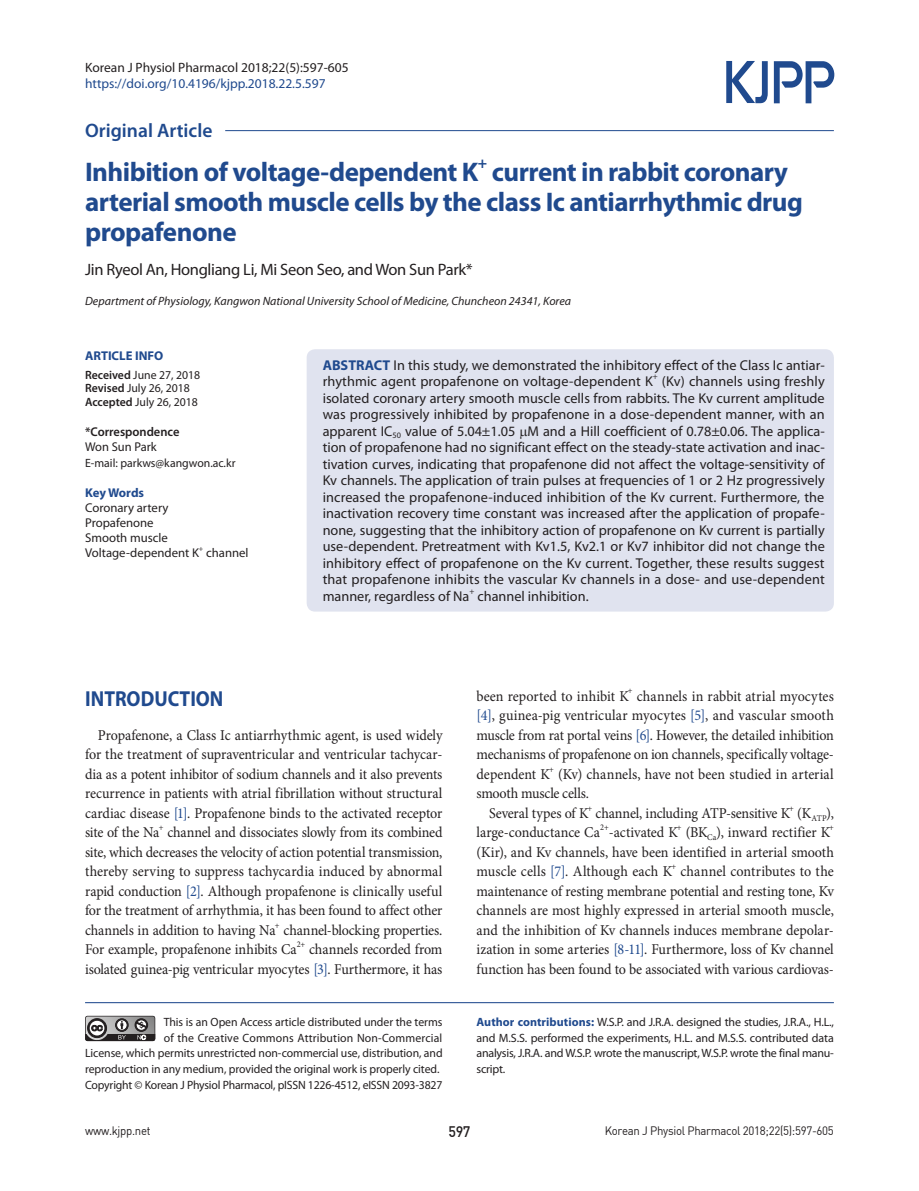
<style>
.page{position:relative;width:919px;height:1191px;background:#fff}
.page>*{position:absolute;margin:0;border:0;box-sizing:border-box;transform-origin:0 0}
.t1{font:700 27px/30px "Myriad Pro";letter-spacing:-.02em;color:#204a8e}
.t2{font:700 21.75px "Myriad Pro";color:#204a8e;scale:.9 1}
.t3{font:600 19.5px "Myriad Pro";color:#204a8e}
.t4{font:16.5px "Myriad Pro";letter-spacing:-.02em;color:#231f20}
.t5{font:700 15.75px "Myriad Pro";color:#204a8e}
.t6{font:15px/19.5px "Minion Pro";letter-spacing:-.01em;color:#231f20;text-align:justify;scale:.94 1}
.t7{font:15px "Dinmed";color:#231f20;scale:.95 1}
.t8{font:14.25px/16.5px "Myriad Pro";color:#231f20}
.t9{font:13.5px "Myriad Pro";color:#204a8e}
.t10{font:13.5px "Myriad Pro";color:#231f20}
.t11{font:12.75px/15px "Myriad Pro";color:#231f20}
.t12{font:700 12.75px "Myriad Pro";color:#204a8e}
.t13{font:600 12.75px "Myriad Pro";color:#231f20}
.t14{font:12px/15.8px "Myriad Pro";letter-spacing:-.005em;color:#231f20;text-align:justify}
.t15{font:italic 12px "Myriad Pro";color:#231f20}
.t16{font:12px "Dinreg";letter-spacing:-.025em;color:#231f20;scale:.95 1}
.t17{font:8.7px "Minion Pro";color:#231f20;scale:.94 1}
.t18{font:8.25px "Myriad Pro";color:#231f20}
.t19{font:7.5px "Myriad Pro";color:#231f20}
.s1{font-weight:600}
.s2{font-weight:700;color:#204a8e}
.s3{color:#204a8e}
</style>
<div class="page">
<hr style="left:85px;top:1002px;width:748px;height:1px;background:#204a8e">
<svg style="left:85px;top:1015px;width:70px;height:26px"></svg>
<hr style="left:225px;top:130px;width:608px;height:1px;background:#204a8e">
<svg style="left:726px;top:61px;width:108px;height:42px"></svg>
<div style="left:306px;top:349px;width:527px;height:262px;background:#e0e3ef;border-radius:9px"></div>
<p class="t10" style="left:85px;top:59px;width:265px">Korean J Physiol Pharmacol 2018;22(5):597-605</p>
<p class="t9" style="left:85px;top:76px;width:242px">https://doi.org/10.4196/kjpp.2018.22.5.597</p>
<h3 class="t3" style="left:85px;top:118px;width:129px">Original Article</h3>
<h1 class="t1" style="left:85px;top:156px;width:395px">Inhibition of voltage-dependent K</h1>
<p class="t5" style="left:478px;top:152px;width:11px">+</p>
<h1 class="t1" style="left:85px;top:156px;width:719px;text-indent:407px">current in rabbit coronary arterial smooth muscle cells by the class Ic antiarrhythmic drug propafenone</h1>
<p class="t4" style="left:85px;top:259px;width:389px">Jin Ryeol An, Hongliang Li, Mi Seon Seo, and Won Sun Park*</p>
<p class="t15" style="left:85px;top:293px;width:487px">Department of Physiology, Kangwon National University School of Medicine, Chuncheon 24341, Korea</p>
<p class="t12" style="left:85px;top:347px;width:80px">ARTICLE INFO</p>
<p class="t14" style="left:85px;top:368px;width:117px;line-height:13.5px;text-align:left"><span class="s1">Received</span> June 27, 2018<br><span class="s1">Revised</span> July 26, 2018<br><span class="s1">Accepted</span> July 26, 2018</p>
<p class="t13" style="left:85px;top:423px;width:96px">*Correspondence</p>
<p class="t11" style="left:85px;top:439px;width:73px">Won Sun Park</p>
<p class="t14" style="left:85px;top:454px;width:152px">E-mail: parkws@kangwon.ac.kr</p>
<p class="t12" style="left:85px;top:484px;width:61px">Key Words</p>
<p class="t11" style="left:85px;top:500px;width:115px">Coronary artery<br>Propafenone<br>Smooth muscle<br>Voltage-dependent K</p>
<p class="t19" style="left:199px;top:544px;width:6px">+</p>
<p class="t11" style="left:206px;top:545px;width:44px">channel</p>
<p class="t8" style="left:322px;top:356px;width:503px"><span class="s2">ABSTRACT</span> In this study, we demonstrated the inhibitory effect of the Class Ic antiar&shy;rhythmic agent propafenone on voltage-dependent K</p>
<p class="t18" style="left:652px;top:371px;width:6px">+</p>
<p class="t8" style="left:322px;top:373px;width:503px;text-align:justify;text-indent:339px">(Kv) channels using freshly isolated coronary artery smooth muscle cells from rabbits. The Kv current amplitude was progressively inhibited by propafenone in a dose-dependent manner, with an apparent IC<sub>50</sub> value of 5.04±1.05 M and a Hill coefficient of 0.78±0.06. The applica&shy;tion of propafenone had no significant effect on the steady-state activation and inac&shy;tivation curves, indicating that propafenone did not affect the voltage-sensitivity of Kv channels. The application of train pulses at frequencies of 1 or 2 Hz progressively increased the propafenone-induced inhibition of the Kv current. Furthermore, the inactivation recovery time constant was increased after the application of propafe&shy;none, suggesting that the inhibitory action of propafenone on Kv current is partially use-dependent. Pretreatment with Kv1.5, Kv2.1 or Kv7 inhibitor did not change the inhibitory effect of propafenone on the Kv current. Together, these results suggest that propafenone inhibits the vascular Kv channels in a dose- and use-dependent manner, regardless of Na</p>
<p class="t18" style="left:469px;top:586px;width:6px">+</p>
<p class="t8" style="left:477px;top:587px;width:113px">channel inhibition.</p>
<h2 class="t2" style="left:85px;top:685px;width:155px">INTRODUCTION</h2>
<p class="t6" style="left:85px;top:725px;width:382px;text-indent:13px">Propafenone, a Class Ic antiarrhythmic agent, is used widely for the treatment of supraventricular and ventricular tachycar&shy;dia as a potent inhibitor of sodium channels and it also prevents recurrence in patients with atrial fibrillation without structural cardiac disease <span class="s3">[1]</span>. Propafenone binds to the activated receptor site of the Na</p>
<p class="t17" style="left:159px;top:821px;width:7px">+</p>
<p class="t6" style="left:85px;top:822px;width:382px;text-indent:82px">channel and dissociates slowly from its combined site, which decreases the velocity of action potential transmission, thereby serving to suppress tachycardia induced by abnormal rapid conduction <span class="s3">[2]</span>. Although propafenone is clinically useful for the treatment of arrhythmia, it has been found to affect other channels in addition to having Na</p>
<p class="t17" style="left:275px;top:919px;width:7px">+</p>
<p class="t6" style="left:85px;top:920px;width:381px;text-indent:198px">channel-blocking properties.<br>For example, propafenone inhibits Ca</p>
<p class="t17" style="left:297px;top:938px;width:11px">2+</p>
<p class="t6" style="left:85px;top:939px;width:381px;text-align:right">channels recorded from<br>isolated guinea-pig ventricular myocytes <span class="s3">[3]</span>. Furthermore, it has</p>
<p class="t14" style="left:85px;top:1013px;width:359px;text-align:right">This is an Open Access article distributed under the terms<br>of the Creative Commons Attribution Non-Commercial<br>License, which permits unrestricted non-commercial use, distribution, and reproduction in any medium, provided the original work is properly cited.<br>Copyright © Korean J Physiol Pharmacol, pISSN 1226-4512, eISSN 2093-3827</p>
<p class="t6" style="left:476px;top:686px;width:164px">been reported to inhibit K</p>
<p class="t17" style="left:628px;top:685px;width:7px">+</p>
<p class="t6" style="left:476px;top:686px;width:382px;text-indent:160px">channels in rabbit atrial myocytes <span class="s3">[4]</span>, guinea-pig ventricular myocytes <span class="s3">[5]</span>, and vascular smooth muscle from rat portal veins <span class="s3">[6]</span>. However, the detailed inhibition mechanisms of propafenone on ion channels, specifically voltage&shy;dependent K</p>
<p class="t17" style="left:549px;top:763px;width:7px">+</p>
<p class="t6" style="left:558px;top:764px;width:295px">(Kv) channels, have not been studied in arterial</p>
<p class="t6" style="left:476px;top:783px;width:121px">smooth muscle cells.</p>
<p class="t6" style="left:489px;top:803px;width:107px">Several types of K</p>
<p class="t17" style="left:587px;top:802px;width:7px">+</p>
<p class="t6" style="left:595px;top:803px;width:208px">channel, including ATP-sensitive K</p>
<p class="t17" style="left:789px;top:802px;width:7px">+</p>
<p class="t6" style="left:797px;top:803px;width:40px">(K<sub>ATP</sub>),</p>
<p class="t6" style="left:476px;top:822px;width:133px">large-conductance Ca</p>
<p class="t17" style="left:600px;top:821px;width:11px">2+</p>
<p class="t6" style="left:609px;top:822px;width:75px">-activated K</p>
<p class="t17" style="left:676px;top:821px;width:7px">+</p>
<p class="t6" style="left:685px;top:822px;width:155px">(BK<sub>Ca</sub>), inward rectifier K</p>
<p class="t17" style="left:829px;top:821px;width:7px">+</p>
<p class="t6" style="left:476px;top:842px;width:382px">(Kir), and Kv channels, have been identified in arterial smooth muscle cells <span class="s3">[7]</span>. Although each K</p>
<p class="t17" style="left:671px;top:860px;width:7px">+</p>
<p class="t6" style="left:476px;top:861px;width:382px;text-indent:204px">channel contributes to the maintenance of resting membrane potential and resting tone, Kv channels are most highly expressed in arterial smooth muscle, and the inhibition of Kv channels induces membrane depolar&shy;ization in some arteries <span class="s3">[8-11]</span>. Furthermore, loss of Kv channel function has been found to be associated with various cardiovas-</p>
<p class="t14" style="left:476px;top:1013px;width:359px"><span class="s2">Author contributions:</span> W.S.P. and J.R.A. designed the studies, J.R.A., H.L., and M.S.S. performed the experiments, H.L. and M.S.S. contributed data analysis, J.R.A. and W.S.P. wrote the manuscript, W.S.P. wrote the final manu&shy;script.</p>
<p class="t16" style="left:85px;top:1123px;width:70px">www.kjpp.net</p>
<p class="t7" style="left:448px;top:1122px;width:25px">597</p>
<p class="t16" style="left:604px;top:1123px;width:243px">Korean J Physiol Pharmacol 2018;22(5):597-605</p>
</div>
